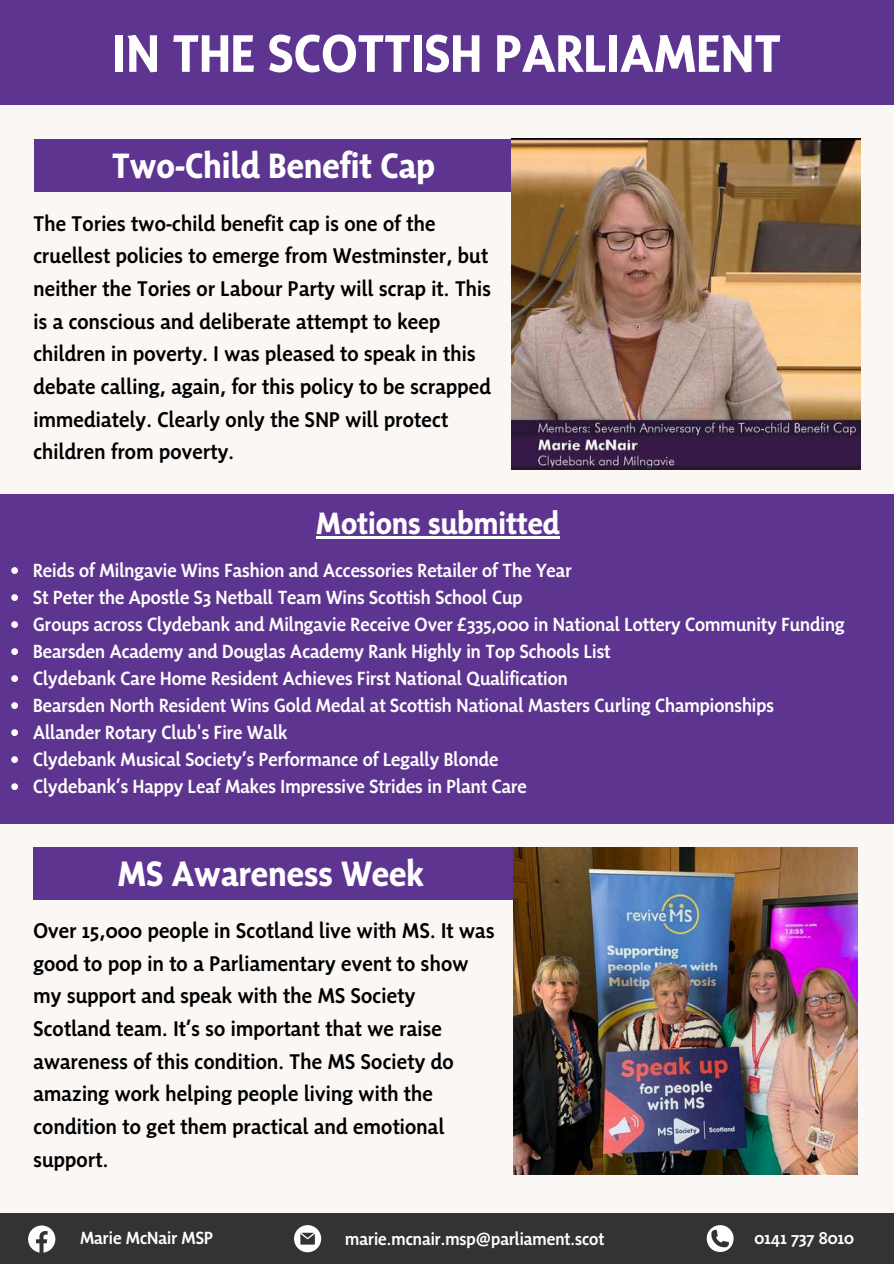
<style>
.page{position:relative;width:894px;height:1264px;background:#fff}
.page>*{position:absolute;margin:0;border:0;box-sizing:border-box;transform-origin:0 0}
.t1{font:700 54px "Sensibility";color:#fff}
.t2{font:700 36px "Sensibility";color:#fff}
.t3{font:700 31.5px "Sensibility";color:#fff}
.t4{font:500 21.75px/32.7px "Sensibility";letter-spacing:.01em;color:#000}
.t5{font:500 19.5px/27px "Sensibility";color:#fff}
.t6{font:500 18px "Sensibility";color:#fff}
</style>
<div class="page">
<div style="left:0;top:0;width:893px;height:1263px;background:#faf7f5"></div>
<div style="left:0;top:0;width:893px;height:104px;background:#5e3491"></div>
<div style="left:33px;top:847px;width:480px;height:53px;background:#5e3491"></div>
<div style="left:34px;top:139px;width:479px;height:53px;background:#5e3491"></div>
<img style="left:511px;top:139px;width:349px;height:331px">
<div style="left:0;top:1212px;width:893px;height:51px;background:#333"></div>
<svg style="left:706px;top:1225px;width:27px;height:27px"></svg>
<svg style="left:294px;top:1225px;width:27px;height:27px"></svg>
<svg style="left:28px;top:1225px;width:28px;height:27px"></svg>
<div style="left:0;top:494px;width:893px;height:330px;background:#5e3491"></div>
<hr style="left:316px;top:536px;width:243px;height:3px;background:#fff">
<svg style="left:11px;top:567px;width:7px;height:7px"></svg>
<svg style="left:11px;top:594px;width:7px;height:7px"></svg>
<svg style="left:11px;top:621px;width:7px;height:7px"></svg>
<svg style="left:11px;top:648px;width:7px;height:7px"></svg>
<svg style="left:11px;top:675px;width:7px;height:7px"></svg>
<svg style="left:11px;top:702px;width:7px;height:7px"></svg>
<svg style="left:11px;top:729px;width:7px;height:7px"></svg>
<svg style="left:11px;top:756px;width:7px;height:7px"></svg>
<svg style="left:11px;top:783px;width:7px;height:7px"></svg>
<img style="left:513px;top:847px;width:344px;height:326px">
<h1 class="t1" style="left:113px;top:17px;width:669px">IN THE SCOTTISH PARLIAMENT</h1>
<h2 class="t2" style="left:112px;top:141px;width:324px">Two-Child Benefit Cap</h2>
<p class="t4" style="left:33px;top:206px;width:459px">The Tories two-child benefit cap is one of the cruellest policies to emerge from Westminster, but neither the Tories or Labour Party will scrap it. This is a conscious and deliberate attempt to keep children in poverty. I was pleased to speak in this debate calling, again, for this policy to be scrapped immediately. Clearly only the SNP will protect children from poverty.</p>
<h3 class="t3" style="left:316px;top:502px;width:245px">Motions submitted</h3>
<p class="t5" style="left:33px;top:556px;width:812px">Reids of Milngavie Wins Fashion and Accessories Retailer of The Year<br>St Peter the Apostle S3 Netball Team Wins Scottish School Cup<br>Groups across Clydebank and Milngavie Receive Over £335,000 in National Lottery Community Funding Bearsden Academy and Douglas Academy Rank Highly in Top Schools List<br>Clydebank Care Home Resident Achieves First National Qualification<br>Bearsden North Resident Wins Gold Medal at Scottish National Masters Curling Championships Allander Rotary Club's Fire Walk<br>Clydebank Musical Society’s Performance of Legally Blonde<br>Clydebank’s Happy Leaf Makes Impressive Strides in Plant Care</p>
<h2 class="t2" style="left:118px;top:849px;width:308px">MS Awareness Week</h2>
<p class="t4" style="left:33px;top:913px;width:462px">Over 15,000 people in Scotland live with MS. It was good to pop in to a Parliamentary event to show my support and speak with the MS Society Scotland team. It’s so important that we raise awareness of this condition. The MS Society do amazing work helping people living with the condition to get them practical and emotional support.</p>
<p class="t6" style="left:80px;top:1225px;width:134px">Marie McNair MSP</p>
<p class="t6" style="left:345px;top:1226px;width:260px">marie.mcnair.msp@parliament.scot</p>
<p class="t6" style="left:754px;top:1225px;width:101px">0141 737 8010</p>
</div>
